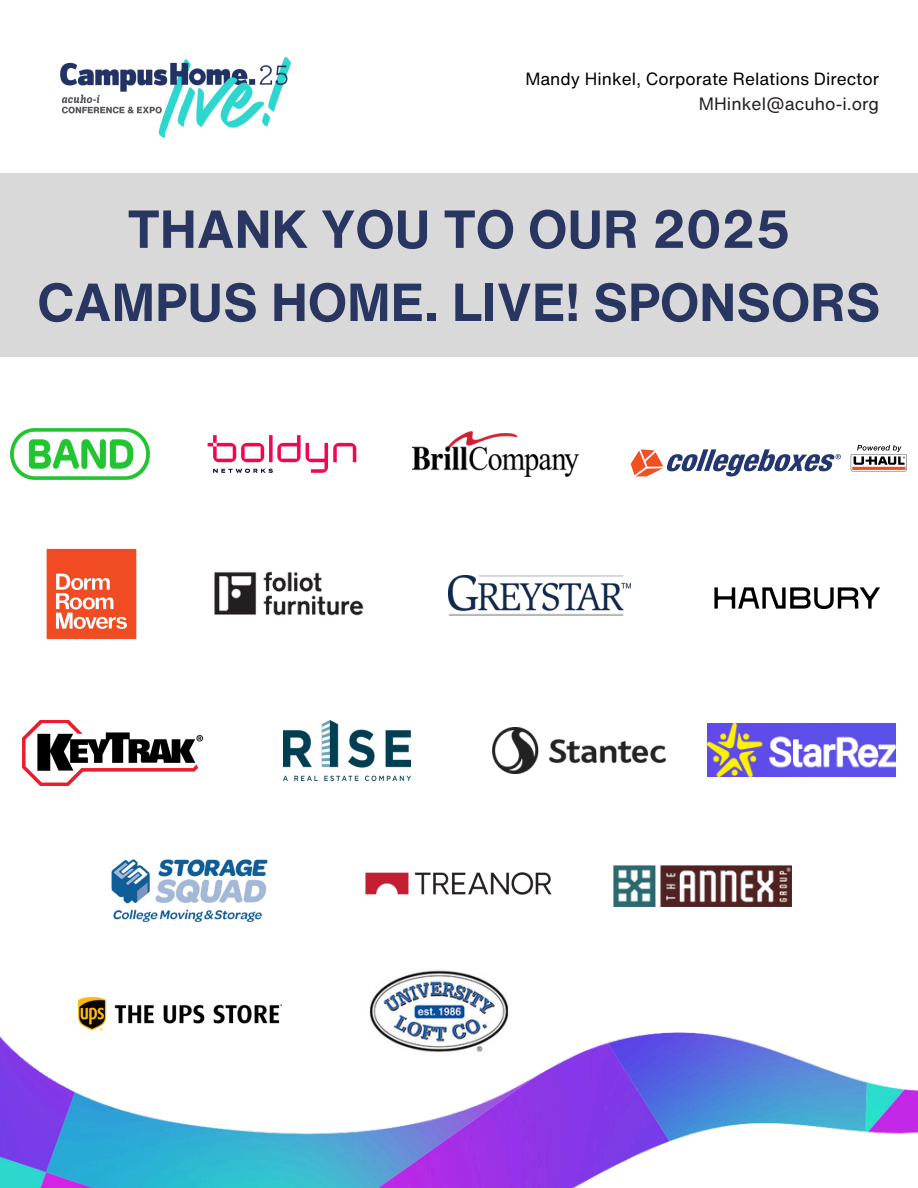
<style>
.page{position:relative;width:918px;height:1188px;background:#fff}
.page>*{position:absolute;margin:0;border:0;box-sizing:border-box;transform-origin:0 0}
.t1{font:700 52.5px/73.2px "Helvetica Now Text";color:#293661;text-align:center}
.t2{font:17.4px "Helvetica Now Text";color:#231f20}
.t3{font:17.25px "Helvetica Now Text";color:#000}
</style>
<div class="page">
<div style="left:0;top:173px;width:918px;height:184px;background:#d9d9d9"></div>
<img style="left:60px;top:56px;width:231px;height:82px">
<img style="left:0;top:999px;width:918px;height:189px">
<img style="left:10px;top:429px;width:140px;height:50px">
<img style="left:365px;top:872px;width:187px;height:23px">
<img style="left:714px;top:587px;width:166px;height:22px">
<img style="left:79px;top:996px;width:202px;height:36px">
<img style="left:284px;top:720px;width:127px;height:61px">
<img style="left:46px;top:548px;width:91px;height:92px">
<img style="left:492px;top:728px;width:174px;height:46px">
<img style="left:111px;top:859px;width:157px;height:63px">
<img style="left:214px;top:571px;width:150px;height:45px">
<img style="left:207px;top:435px;width:150px;height:38px">
<img style="left:412px;top:432px;width:167px;height:45px">
<svg style="left:850px;top:445px;width:57px;height:27px"></svg>
<svg style="left:631px;top:449px;width:210px;height:27px"></svg>
<img style="left:614px;top:865px;width:177px;height:42px">
<img style="left:353px;top:970px;width:172px;height:85px">
<img style="left:22px;top:720px;width:180px;height:65px">
<img style="left:448px;top:576px;width:182px;height:39px">
<img style="left:708px;top:724px;width:188px;height:53px">
<p class="t3" style="left:525px;top:66px;width:355px">Mandy Hinkel, Corporate Relations Director</p>
<p class="t2" style="left:699px;top:91px;width:182px">MHinkel@acuho-i.org</p>
<p class="t1" style="left:37px;top:192px;width:845px">THANK YOU TO OUR 2025<br>CAMPUS HOME. LIVE! SPONSORS</p>
</div>
